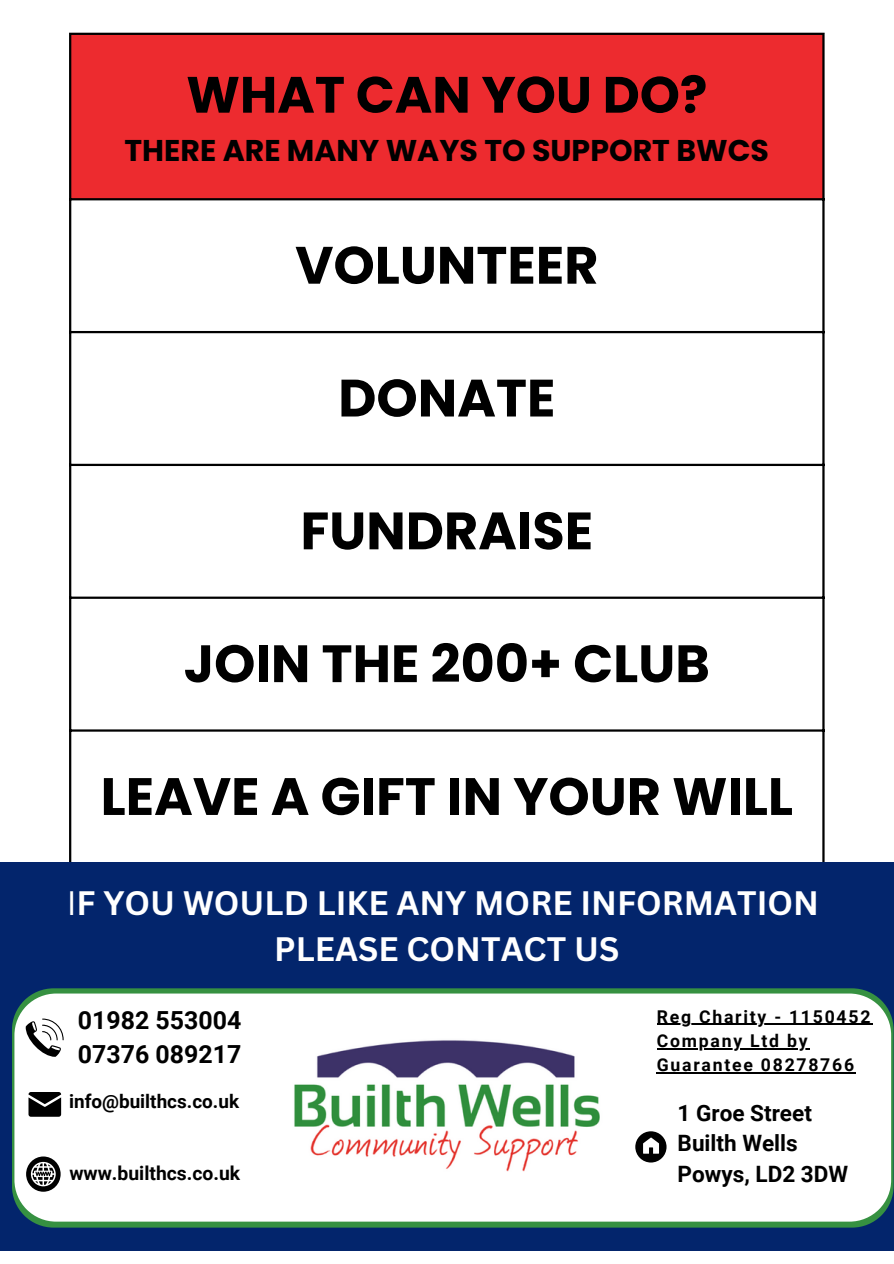
<style>
.page{position:relative;width:894px;height:1264px;background:#fff}
.page>*{position:absolute;margin:0;border:0;box-sizing:border-box;transform-origin:0 0}
.t1{font:700 52.5px "Poppins";color:#000}
.t2{font:700 51px "Poppins";color:#000}
.t3{font:700 33px "Canva Sans";color:#fff}
.t4{font:700 30px "Poppins";color:#000}
.t5{font:700 24.9px "Roboto";color:#000}
.t6{font:700 22.5px "Roboto";color:#000}
.t7{font:700 19.35px "Roboto";color:#000}
.t8{font:700 18.9px "Roboto";color:#000}
.t9{font:700 17.55px/24.2px "Roboto";letter-spacing:.1em;color:#000}
.s1{font-weight:400}
</style>
<div class="page">
<div style="left:70px;top:34px;width:753px;height:165px;background:#ed2b2f"></div>
<hr style="left:69px;top:35px;width:2px;height:827px;background:#000">
<hr style="left:822px;top:35px;width:2px;height:827px;background:#000">
<hr style="left:69px;top:33px;width:755px;height:2px;background:#000">
<hr style="left:69px;top:198px;width:755px;height:2px;background:#000">
<hr style="left:69px;top:331px;width:755px;height:2px;background:#000">
<hr style="left:69px;top:464px;width:755px;height:2px;background:#000">
<hr style="left:69px;top:596px;width:755px;height:3px;background:#000">
<hr style="left:69px;top:729px;width:755px;height:2px;background:#000">
<div style="left:0;top:862px;width:893px;height:388px;background:#03256c"></div>
<svg style="left:12px;top:988px;width:881px;height:239px;background:#3d8c51"></svg>
<div style="left:14px;top:993px;width:876px;height:228px;background:#fff"></div>
<img style="left:283px;top:1034px;width:327px;height:137px">
<svg style="left:25px;top:1018px;width:39px;height:38px"></svg>
<svg style="left:28px;top:1091px;width:33px;height:25px"></svg>
<svg style="left:635px;top:1131px;width:31px;height:31px"></svg>
<svg style="left:26px;top:1156px;width:35px;height:35px"></svg>
<hr style="left:656px;top:1023px;width:216px;height:2px;background:#000">
<hr style="left:656px;top:1047px;width:153px;height:2px;background:#000">
<hr style="left:656px;top:1072px;width:199px;height:1px;background:#000">
<p class="t2" style="left:186px;top:59px;width:522px">WHAT CAN YOU DO?</p>
<p class="t4" style="left:124px;top:130px;width:645px">THERE ARE MANY WAYS TO SUPPORT BWCS</p>
<p class="t1" style="left:295px;top:228px;width:305px">VOLUNTEER</p>
<p class="t1" style="left:338px;top:361px;width:218px">DONATE</p>
<p class="t1" style="left:300px;top:494px;width:294px">FUNDRAISE</p>
<p class="t1" style="left:184px;top:627px;width:527px">JOIN THE 200+ CLUB</p>
<p class="t1" style="left:101px;top:759px;width:693px">LEAVE A GIFT IN YOUR WILL</p>
<p class="t3" style="left:67px;top:879px;width:753px"><span class="s1">I</span>F YOU WOULD LIKE ANY MORE INFORMATION</p>
<p class="t3" style="left:274px;top:926px;width:346px">PLEASE CONTACT US</p>
<p class="t5" style="left:78px;top:1005px;width:165px">01982 553004</p>
<p class="t5" style="left:78px;top:1040px;width:165px">07376 089217</p>
<p class="t8" style="left:69px;top:1090px;width:171px">info@builthcs.co.uk</p>
<p class="t7" style="left:69px;top:1161px;width:172px">www.builthcs.co.uk</p>
<p class="t9" style="left:656px;top:1004px;width:215px">Reg Charity - 1150452</p>
<p class="t9" style="left:656px;top:1028px;width:199px">Company Ltd by<br>Guarantee 08278766</p>
<p class="t6" style="left:677px;top:1099px;width:136px">1 Groe Street</p>
<p class="t6" style="left:677px;top:1130px;width:122px">Builth Wells</p>
<p class="t6" style="left:677px;top:1160px;width:172px">Powys, LD2 3DW</p>
</div>
